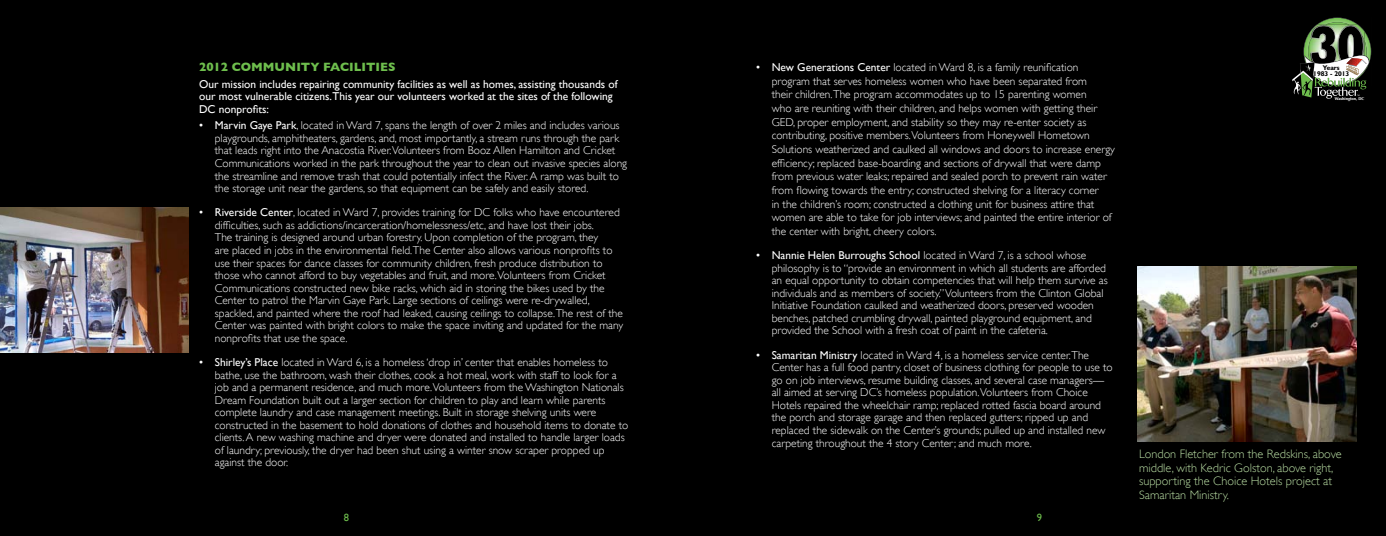
<style>
.page{position:relative;width:1386px;height:536px;background:#fff}
.page>*{position:absolute;margin:0;border:0;box-sizing:border-box;transform-origin:0 0}
.t1{font:300 12.25px/13.5px "Gill Sans";color:#b6daa1}
.t2{font:700 12.25px "Gill Sans";color:#6ebe4d}
.t3{font:300 11.38px/12.5px "Gill Sans";color:#fff}
.t4{font:11.38px/12.5px "Gill Sans";color:#fff}
.t5{font:10.5px "Gill Sans";color:#6ebe4d}
.t6{font:700 6.83px/6.2px "Humanist 521 BT";color:#000;text-align:center}
.t7{font:900 4.02px "Zapf Humanist 601 BT";color:#fff}
.s1{font-weight:400}
</style>
<div class="page">
<div style="left:693px;top:0;width:693px;height:536px;background:#000"></div>
<div style="left:0;top:0;width:693px;height:536px;background:#000"></div>
<img style="left:1292px;top:18px;width:79px;height:81px">
<img style="left:1138px;top:266px;width:219px;height:175px">
<img style="left:0;top:207px;width:189px;height:145px">
<p class="t2" style="left:199px;top:60px;width:198px">2012 COMMUNITY FACILITIES</p>
<p class="t4" style="left:199px;top:78px;width:420px">Our mission includes repairing community facilities as well as homes, assisting thousands of our most vulnerable citizens.This year our volunteers worked at the sites of the following<br>DC nonprofits:</p>
<p class="t3" style="left:215px;top:119px;width:414px;text-indent:-16px"><span class="s1">• Marvin Gaye Park</span>, located in Ward 7, spans the length of over 2 miles and includes various playgrounds, amphitheaters, gardens, and, most importantly, a stream runs through the park that leads right into the Anacostia River.Volunteers from Booz Allen Hamilton and Cricket Communications worked in the park throughout the year to clean out invasive species along the streamline and remove trash that could potentially infect the River. A ramp was built to the storage unit near the gardens, so that equipment can be safely and easily stored.</p>
<p class="t3" style="left:215px;top:206px;width:410px;text-indent:-16px"><span class="s1">• Riverside Center</span>, located in Ward 7, provides training for DC folks who have encountered difficulties, such as addictions/incarceration/homelessness/etc, and have lost their jobs.<br>The training is designed around urban forestry. Upon completion of the program, they<br>are placed in jobs in the environmental field.The Center also allows various nonprofits to use their spaces for dance classes for community children, fresh produce distribution to those who cannot afford to buy vegetables and fruit, and more.Volunteers from Cricket Communications constructed new bike racks, which aid in storing the bikes used by the Center to patrol the Marvin Gaye Park. Large sections of ceilings were re-drywalled, spackled, and painted where the roof had leaked, causing ceilings to collapse.The rest of the Center was painted with bright colors to make the space inviting and updated for the many nonprofits that use the space.</p>
<p class="t3" style="left:215px;top:356px;width:415px;text-indent:-16px"><span class="s1">• Shirley’s Place</span> located in Ward 6, is a homeless ‘drop in’ center that enables homeless to bathe, use the bathroom, wash their clothes, cook a hot meal, work with staff to look for a job and a permanent residence, and much more.Volunteers from the Washington Nationals Dream Foundation built out a larger section for children to play and learn while parents complete laundry and case management meetings. Built in storage shelving units were constructed in the basement to hold donations of clothes and household items to donate to clients. A new washing machine and dryer were donated and installed to handle larger loads of laundry; previously, the dryer had been shut using a winter snow scraper propped up against the door.</p>
<p class="t3" style="left:772px;top:60px;width:345px;line-height:13.7px;text-indent:-16px"><span class="s1">• New Generations Center</span> located in Ward 8, is a family reunification program that serves homeless women who have been separated from<br>their children.The program accommodates up to 15 parenting women<br>who are reuniting with their children, and helps women with getting their GED, proper employment, and stability so they may re-enter society as contributing, positive members.Volunteers from Honeywell Hometown Solutions weatherized and caulked all windows and doors to increase energy efficiency; replaced base-boarding and sections of drywall that were damp from previous water leaks; repaired and sealed porch to prevent rain water from flowing towards the entry; constructed shelving for a literacy corner<br>in the children’s room; constructed a clothing unit for business attire that women are able to take for job interviews; and painted the entire interior of the center with bright, cheery colors.</p>
<p class="t3" style="left:772px;top:249px;width:337px;text-indent:-16px"><span class="s1">• Nannie Helen Burroughs School</span> located in Ward 7, is a school whose philosophy is to “provide an environment in which all students are afforded an equal opportunity to obtain competencies that will help them survive as individuals and as members of society.” Volunteers from the Clinton Global Initiative Foundation caulked and weatherized doors, preserved wooden benches, patched crumbling drywall, painted playground equipment, and provided the School with a fresh coat of paint in the cafeteria.</p>
<p class="t3" style="left:772px;top:348px;width:342px;text-indent:-16px"><span class="s1">• Samaritan Ministry</span> located in Ward 4, is a homeless service center.The Center has a full food pantry, closet of business clothing for people to use to go on job interviews, resume building classes, and several case managers— all aimed at serving DC’s homeless population.Volunteers from Choice Hotels repaired the wheelchair ramp; replaced rotted fascia board around the porch and storage garage and then replaced gutters; ripped up and replaced the sidewalk on the Center’s grounds; pulled up and installed new carpeting throughout the 4 story Center; and much more.</p>
<p class="t5" style="left:344px;top:511px;width:7px">8</p>
<p class="t5" style="left:1037px;top:511px;width:7px">9</p>
<p class="t6" style="left:1313px;top:64px;width:38px">Years<br>1983 - 2013</p>
<p class="t7" style="left:1335px;top:96px;width:31px;rotate:1deg">Washington, DC</p>
<p class="t1" style="left:1139px;top:447px;width:204px">London Fletcher from the Redskins, above middle, with Kedric Golston, above right, supporting the Choice Hotels project at Samaritan Ministry.</p>
</div>
